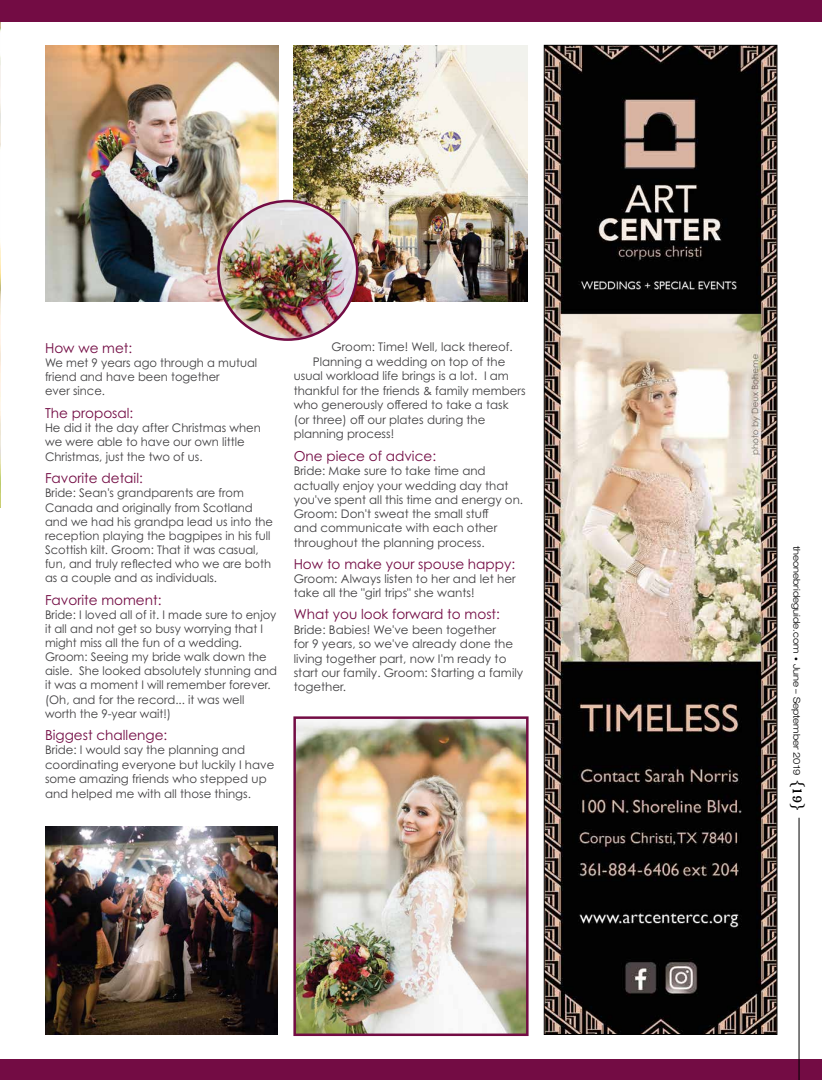
<style>
.page{position:relative;width:822px;height:1080px;background:#fff}
.page>*{position:absolute;margin:0;border:0;box-sizing:border-box;transform-origin:0 0}
.t1{font:13.75px "Century Gothic Pro";color:#730c44}
.t2{font:11.88px/14.1px "Century Gothic Pro";color:#414042}
.t3{font:300 expanded 9.38px "Helvetica Neue LT Std";color:#000}
.s1{font-size:7.5px}
.s2{font-family:"Chelsea";font-weight:400;font-stretch:normal;font-size:15px}
</style>
<div class="page">
<img style="left:0;top:22px;width:1px;height:486px">
<div style="left:0;top:1060px;width:821px;height:20px;background:#730c44"></div>
<div style="left:0;top:0;width:821px;height:22px;background:#730c44"></div>
<img style="left:45px;top:826px;width:232px;height:209px">
<img style="left:45px;top:45px;width:233px;height:257px">
<img style="left:296px;top:719px;width:229px;height:314px">
<div style="left:293px;top:716px;width:235px;height:320px;border:2px solid #730c44"></div>
<img style="left:293px;top:45px;width:234px;height:257px">
<img style="left:218px;top:201px;width:139px;height:139px;border-radius:69px">
<img style="left:543px;top:45px;width:234px;height:990px">
<hr style="left:798px;top:818px;width:1px;height:262px;background:#000">
<p class="t1" style="left:45px;top:340px;width:89px">How we met:</p>
<p class="t2" style="left:45px;top:355px;width:213px">We met 9 years ago through a mutual friend and have been together<br>ever since.</p>
<p class="t1" style="left:45px;top:405px;width:90px">The proposal:</p>
<p class="t2" style="left:45px;top:421px;width:217px">He did it the day after Christmas when we were able to have our own little<br>Christmas, just the two of us.</p>
<p class="t1" style="left:45px;top:470px;width:99px">Favorite detail:</p>
<p class="t2" style="left:45px;top:486px;width:229px">Bride: Sean's grandparents are from Canada and originally from Scotland and we had his grandpa lead us into the reception playing the bagpipes in his full Scottish kilt. Groom: That it was casual, fun, and truly reflected who we are both as a couple and as individuals.</p>
<p class="t1" style="left:45px;top:591px;width:118px">Favorite moment:</p>
<p class="t2" style="left:45px;top:607px;width:233px">Bride: I loved all of it. I made sure to enjoy it all and not get so busy worrying that I might miss all the fun of a wedding.<br>Groom: Seeing my bride walk down the aisle. She looked absolutely stunning and it was a moment I will remember forever. (Oh, and for the record... it was well worth the 9-year wait!)</p>
<p class="t1" style="left:45px;top:727px;width:124px">Biggest challenge:</p>
<p class="t2" style="left:45px;top:743px;width:231px;line-height:14.5px">Bride: I would say the planning and coordinating everyone but luckily I have some amazing friends who stepped up and helped me with all those things.</p>
<p class="t2" style="left:331px;top:340px;width:183px">Groom: Time! Well, lack thereof.</p>
<p class="t2" style="left:313px;top:354px;width:194px">Planning a wedding on top of the</p>
<p class="t2" style="left:293px;top:369px;width:217px">usual workload life brings is a lot. I am</p>
<p class="t2" style="left:293px;top:383px;width:233px">thankful for the friends &amp; family members</p>
<p class="t2" style="left:293px;top:398px;width:216px">who generously offered to take a task</p>
<p class="t2" style="left:293px;top:412px;width:193px">(or three) off our plates during the</p>
<p class="t2" style="left:293px;top:427px;width:102px">planning process!</p>
<p class="t1" style="left:293px;top:447px;width:144px">One piece of advice:</p>
<p class="t2" style="left:293px;top:464px;width:231px">Bride: Make sure to take time and actually enjoy your wedding day that you've spent all this time and energy on.<br>Groom: Don't sweat the small stuff<br>and communicate with each other throughout the planning process.</p>
<p class="t1" style="left:293px;top:555px;width:223px">How to make your spouse happy:</p>
<p class="t2" style="left:293px;top:571px;width:223px">Groom: Always listen to her and let her take all the "girl trips" she wants!</p>
<p class="t1" style="left:293px;top:606px;width:208px">What you look forward to most:</p>
<p class="t2" style="left:293px;top:622px;width:231px">Bride: Babies! We've been together<br>for 9 years, so we've already done the living together part, now I'm ready to start our family. Groom: Starting a family together.</p>
<p class="t3" style="left:802px;top:546px;width:266px;rotate:90deg">theonebrideguide.com <span class="s1">•</span> June – September 2019 <span class="s2">{19}</span></p>
</div>
